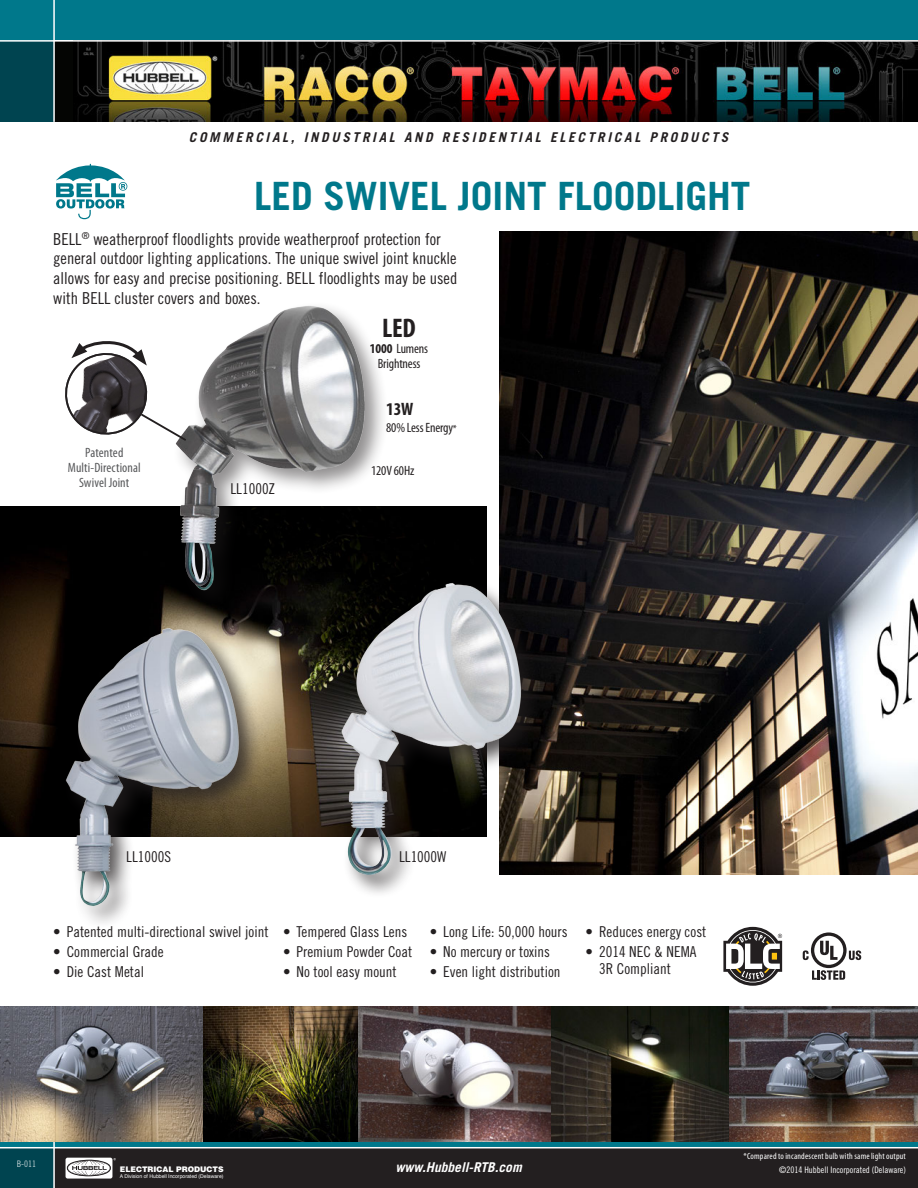
<style>
.page{position:relative;width:918px;height:1188px;background:#fff}
.page>*{position:absolute;margin:0;border:0;box-sizing:border-box;transform-origin:0 0}
.t1{font:700 39px "Trade Gothic";color:#00788b}
.t2{font:700 condensed 27px "Myriad Pro";color:#231f20}
.t3{font:700 condensed 18px "Myriad Pro";color:#231f20}
.t4{font:16.5px/19.8px "Trade Gothic Cond Eighteen";color:#231f20}
.t5{font:15px/16.5px "Trade Gothic Cond Eighteen";color:#231f20}
.t6{font:14.85px "Trade Gothic Cond Eighteen";color:#231f20}
.t7{font:italic 700 13.5px "Trade Gothic";letter-spacing:.2em;color:#231f20}
.t8{font:condensed 13.5px/15px "Myriad Pro";letter-spacing:-.01em;color:#231f20;text-align:center}
.t9{font:condensed 13.5px/15px "Myriad Pro";letter-spacing:.005em;color:#57585a;text-align:center}
.t10{font:italic 700 13.5px "Trade Gothic";color:#fff}
.t11{font:condensed 9px "Myriad Pro";letter-spacing:.02em;color:#fff}
.t12{font:9px "Trade Gothic Cond Eighteen";color:#fff}
.t13{font:900 7.65px "Helvetica";color:#fff}
.t14{font:5.1px "Helvetica";color:#fff}
.s1{font-weight:700}
.s2{font-size:10.5px}
</style>
<div class="page">
<div style="left:0;top:0;width:54px;height:42px;background:#00788b"></div>
<div style="left:54px;top:1148px;width:864px;height:40px;background:#231f20"></div>
<div style="left:54px;top:41px;width:864px;height:81px;background:#040503"></div>
<img style="left:77px;top:42px;width:841px;height:80px">
<div style="left:54px;top:0;width:864px;height:40px;background:#00788b"></div>
<div style="left:0;top:41px;width:54px;height:81px;background:#004450"></div>
<div style="left:0;top:1148px;width:54px;height:40px;background:#004450"></div>
<hr style="left:53px;top:0;width:2px;height:122px;background:#fff">
<hr style="left:0;top:40px;width:918px;height:2px;background:#fff">
<div style="left:0;top:1142px;width:918px;height:6px;background:#00788b"></div>
<hr style="left:0;top:1147px;width:918px;height:1px;background:#fff">
<hr style="left:53px;top:1142px;width:2px;height:46px;background:#fff">
<svg style="left:66px;top:1158px;width:50px;height:21px"></svg>
<img style="left:500px;top:231px;width:418px;height:644px">
<img style="left:0;top:506px;width:486px;height:88px">
<img style="left:0;top:594px;width:262px;height:329px">
<img style="left:262px;top:559px;width:337px;height:334px">
<img style="left:102px;top:305px;width:337px;height:306px">
<svg style="left:803px;top:932px;width:58px;height:48px"></svg>
<img style="left:0;top:1006px;width:918px;height:136px">
<svg style="left:65px;top:336px;width:123px;height:107px"></svg>
<svg style="left:56px;top:164px;width:71px;height:55px"></svg>
<svg style="left:723px;top:927px;width:59px;height:59px"></svg>
<p class="t7" style="left:189px;top:129px;width:541px">COMMERCIAL, INDUSTRIAL AND RESIDENTIAL ELECTRICAL PRODUCTS</p>
<h1 class="t1" style="left:254px;top:172px;width:498px">LED SWIVEL JOINT FLOODLIGHT</h1>
<p class="t4" style="left:53px;top:229px;width:406px">BELL<sup>®</sup> weatherproof floodlights provide weatherproof protection for general outdoor lighting applications. The unique swivel joint knuckle allows for easy and precise positioning. BELL floodlights may be used with BELL cluster covers and boxes.</p>
<h2 class="t2" style="left:382px;top:311px;width:35px">LED</h2>
<p class="t8" style="left:370px;top:341px;width:60px"><span class="s1">1000</span> Lumens<br>Brightness</p>
<p class="t9" style="left:68px;top:445px;width:74px">Patented<br>Multi-Directional<br>Swivel Joint</p>
<p class="t6" style="left:231px;top:480px;width:46px">LL1000Z</p>
<p class="t3" style="left:386px;top:398px;width:29px">13W</p>
<p class="t8" style="left:386px;top:420px;width:72px">80% Less Energy<span class="s2">*</span></p>
<p class="t8" style="left:371px;top:463px;width:45px">120V 60Hz</p>
<p class="t6" style="left:126px;top:848px;width:46px">LL1000S</p>
<p class="t6" style="left:399px;top:848px;width:49px">LL1000W</p>
<p class="t5" style="left:53px;top:924px;width:217px">• Patented multi-directional swivel joint</p>
<p class="t5" style="left:53px;top:943px;width:112px">• Commercial Grade</p>
<p class="t5" style="left:53px;top:963px;width:92px">• Die Cast Metal</p>
<p class="t5" style="left:283px;top:924px;width:126px">• Tempered Glass Lens</p>
<p class="t5" style="left:283px;top:943px;width:131px">• Premium Powder Coat</p>
<p class="t5" style="left:283px;top:963px;width:115px">• No tool easy mount</p>
<p class="t5" style="left:430px;top:924px;width:139px">• Long Life: 50,000 hours</p>
<p class="t5" style="left:430px;top:943px;width:122px">• No mercury or toxins</p>
<p class="t5" style="left:430px;top:963px;width:132px">• Even light distribution</p>
<p class="t5" style="left:586px;top:924px;width:122px">• Reduces energy cost</p>
<p class="t5" style="left:599px;top:943px;width:99px;text-indent:-14px">• 2014 NEC &amp; NEMA<br>3R Compliant</p>
<p class="t12" style="left:17px;top:1158px;width:21px">B-011</p>
<p class="t11" style="left:744px;top:1151px;width:164px">*Compared to incandescent bulb with same light output</p>
<p class="t10" style="left:396px;top:1159px;width:128px">www.Hubbell-RTB.com</p>
<p class="t13" style="left:120px;top:1165px;width:105px">ELECTRICAL PRODUCTS</p>
<p class="t12" style="left:779px;top:1165px;width:128px">©2014 Hubbell Incorporated (Delaware)</p>
<p class="t14" style="left:120px;top:1173px;width:105px">A Division of Hubbell Incorporated (Delaware)</p>
</div>
